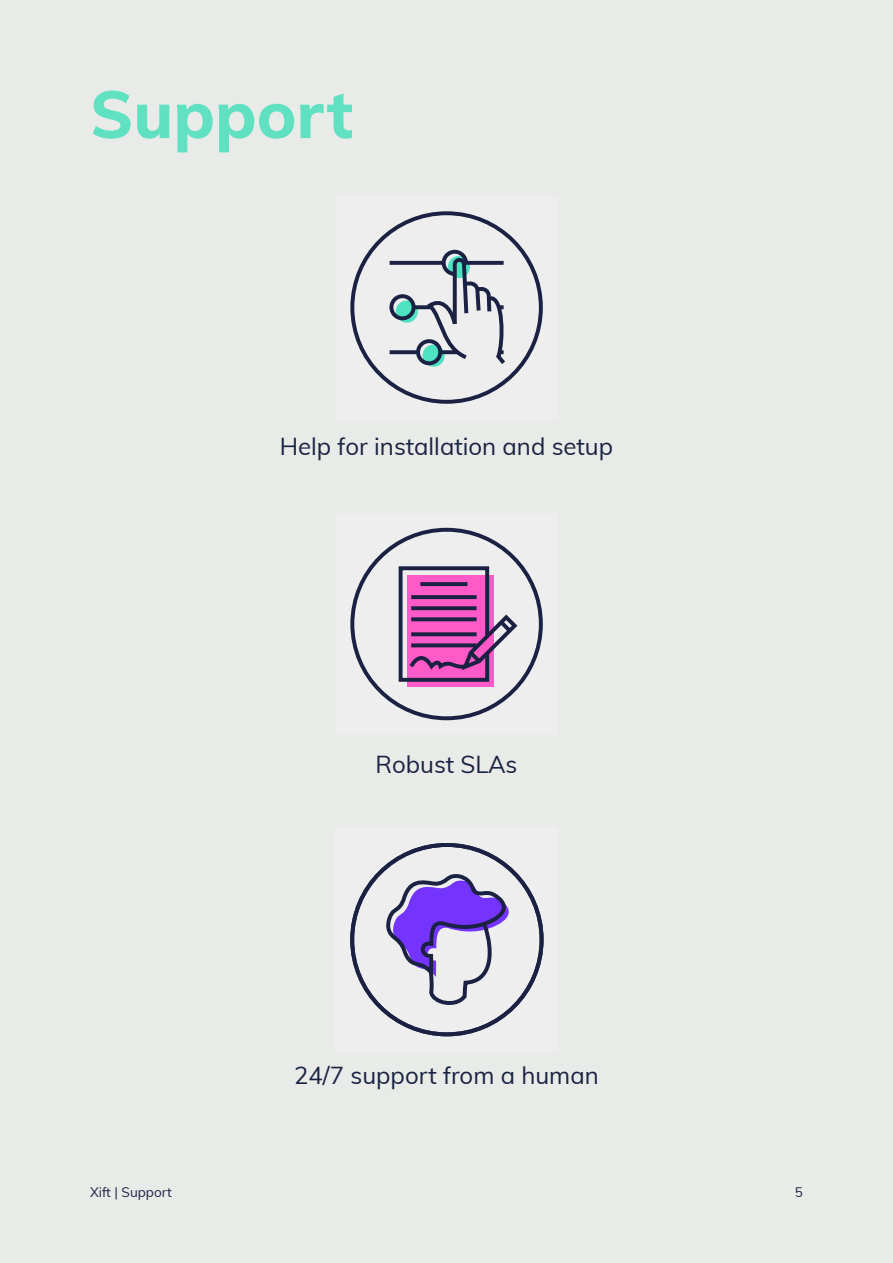
<style>
.page{position:relative;width:893px;height:1263px;background:#e8ebe8}
.page>*{position:absolute;margin:0;border:0;box-sizing:border-box;transform-origin:0 0}
.GREEN_MULI_H2{font:800 66px "Muli";color:#5fe1c2}
.Bullets{font:24px "Muli";color:#1b2342}
.FOOTER_MULI{font:13.5px "Muli";color:#1b2342}
.FOOTER_NUMBER_MULI{font:13.5px "Muli";color:#1b2342}
</style>
<div class="page">
<div style="left:336px;top:197px;width:221px;height:221px;background:#edeeed"></div>
<div style="left:396px;top:300px;width:22px;height:23px;background:#4fe2c2;border-radius:50%"></div>
<svg style="left:422px;top:345px;width:23px;height:22px"></svg>
<div style="left:350px;top:211px;width:193px;height:193px;border:4px solid #1b2143;border-radius:50%"></div>
<div style="left:389px;top:294px;width:27px;height:26px;border:4px solid #1b2143;border-radius:50%"></div>
<div style="left:416px;top:339px;width:26px;height:26px;border:4px solid #1b2143;border-radius:50%"></div>
<svg style="left:390px;top:261px;width:34px;height:4px"></svg>
<svg style="left:390px;top:350px;width:28px;height:4px"></svg>
<svg style="left:414px;top:305px;width:10px;height:4px"></svg>
<svg style="left:424px;top:249px;width:81px;height:118px"></svg>
<div style="left:336px;top:513px;width:221px;height:222px;background:#edeeed"></div>
<div style="left:407px;top:575px;width:86px;height:112px;background:#ff5ac7"></div>
<div style="left:350px;top:528px;width:193px;height:192px;border:4px solid #1b2143;border-radius:50%"></div>
<svg style="left:398px;top:564px;width:122px;height:120px"></svg>
<div style="left:335px;top:828px;width:222px;height:222px;background:#edeeed"></div>
<div style="left:350px;top:843px;width:194px;height:193px;border:4px solid #1b2143;border-radius:50%"></div>
<svg style="left:383px;top:873px;width:132px;height:135px"></svg>
<p class="GREEN_MULI_H2" style="left:90px;top:66px;width:265px">Support</p>
<p class="Bullets" style="left:280px;top:429px;width:335px">Help for installation and setup</p>
<p class="Bullets" style="left:375px;top:746px;width:144px">Robust SLAs</p>
<p class="Bullets" style="left:294px;top:1058px;width:306px">24/7 support from a human</p>
<p class="FOOTER_MULI" style="left:90px;top:1182px;width:83px">Xift | Support</p>
<p class="FOOTER_NUMBER_MULI" style="left:795px;top:1182px;width:10px">5</p>
</div>
